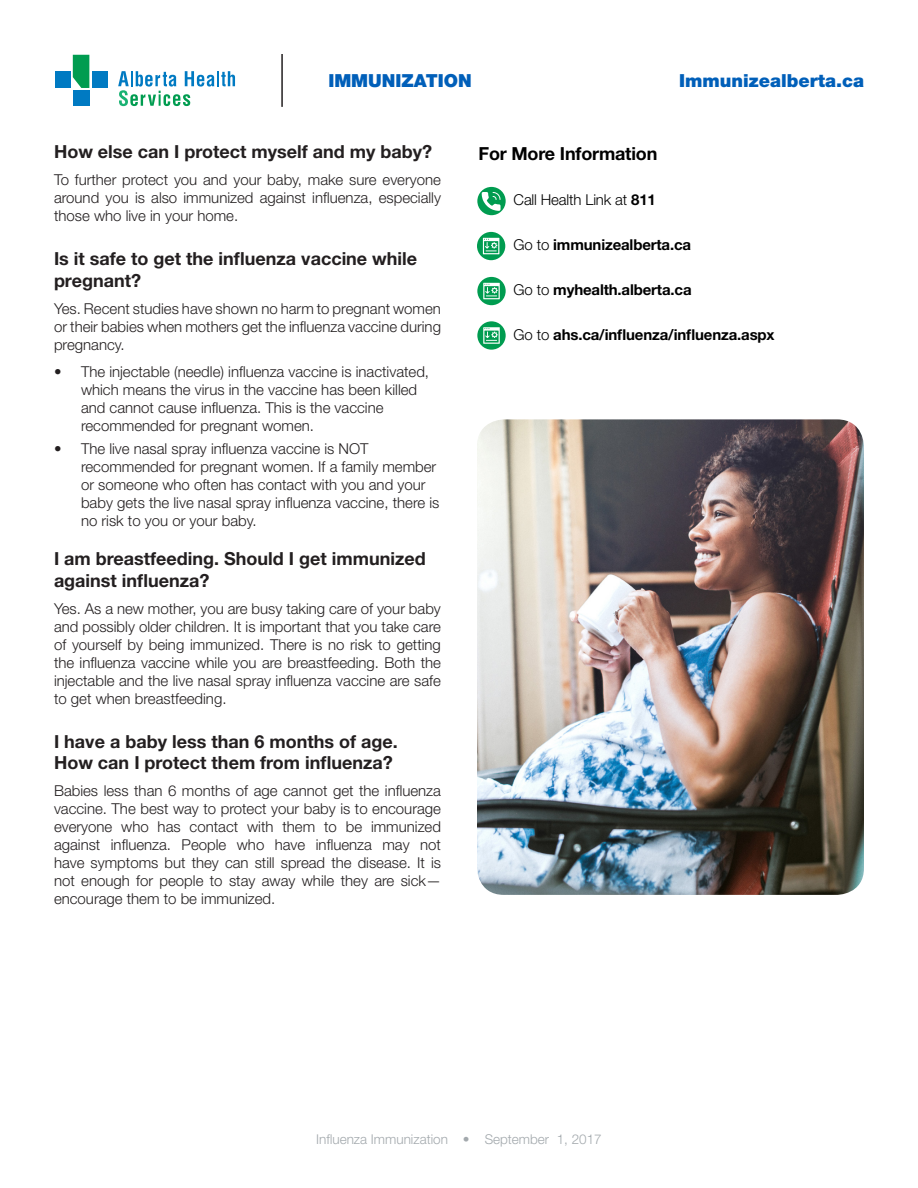
<style>
.page{position:relative;width:918px;height:1188px;background:#fff}
.page>*{position:absolute;margin:0;border:0;box-sizing:border-box;transform-origin:0 0}
.question_header{font:700 18px/21.6px "Helvetica Neue LT Std";color:#231f20}
.t1{font:900 18px "Helvetica Neue LT Std";color:#005fb9}
.Paragraph_Style_1{font:700 18px "Helvetica Neue LT Std";letter-spacing:-.01em;color:#000}
.regular_text{font:300 15px/18px "Helvetica Neue LT Std";color:#231f20;text-align:justify}
.t2{font:700 15px "Helvetica Neue LT Std";letter-spacing:-.01em;color:#000}
.t3{font:300 15px "Helvetica Neue LT Std";letter-spacing:-.01em;color:#000}
.t4{font:300 13.5px "Helvetica Neue LT Std";color:#a3a9ad}
.s1{font-weight:100}
.s2{font-weight:700}
.s3{font-weight:300}
</style>
<div class="page">
<svg style="left:118px;top:71px;width:117px;height:35px"></svg>
<div style="left:55px;top:71px;width:15px;height:17px;background:#007ac2"></div>
<div style="left:92px;top:71px;width:15px;height:17px;background:#007ac2"></div>
<div style="left:73px;top:90px;width:16px;height:16px;background:#007ac2"></div>
<svg style="left:73px;top:55px;width:16px;height:33px"></svg>
<hr style="left:281px;top:54px;width:2px;height:53px;background:#231f20">
<div style="left:477px;top:187px;width:29px;height:28px;background:#009c50;border-radius:50%"></div>
<svg style="left:477px;top:232px;width:28px;height:28px"></svg>
<svg style="left:482px;top:192px;width:19px;height:19px"></svg>
<svg style="left:483px;top:238px;width:16px;height:16px"></svg>
<svg style="left:477px;top:277px;width:29px;height:28px"></svg>
<svg style="left:483px;top:283px;width:17px;height:16px"></svg>
<div style="left:477px;top:321px;width:29px;height:29px;background:#009c50;border-radius:50%"></div>
<svg style="left:483px;top:327px;width:17px;height:17px"></svg>
<img style="left:477px;top:419px;width:387px;height:476px">
<p class="t1" style="left:328px;top:70px;width:145px">IMMUNIZATION</p>
<p class="t1" style="left:679px;top:70px;width:186px">Immunizealberta.ca</p>
<p class="question_header" style="left:54px;top:141px;width:380px">How else can I protect myself and my baby?</p>
<p class="regular_text" style="left:54px;top:171px;width:389px">To further protect you and your baby, make sure everyone around you is also immunized against influenza, especially those who live in your home.</p>
<p class="question_header" style="left:54px;top:248px;width:365px">Is it safe to get the influenza vaccine while pregnant?</p>
<p class="regular_text" style="left:54px;top:299px;width:389px">Yes. Recent studies have shown no harm to pregnant women or their babies when mothers get the influenza vaccine during pregnancy.</p>
<p class="regular_text" style="left:81px;top:362px;width:350px;text-align:left;text-indent:-27px">• The injectable (needle) influenza vaccine is inactivated, which means the virus in the vaccine has been killed and cannot cause influenza. This is the vaccine recommended for pregnant women.</p>
<p class="regular_text" style="left:81px;top:439px;width:360px;text-align:left;text-indent:-27px">• The live nasal spray influenza vaccine is NOT recommended for pregnant women. If a family member or someone who often has contact with you and your baby gets the live nasal spray influenza vaccine, there is no risk to you or your baby.</p>
<p class="question_header" style="left:54px;top:548px;width:373px">I am breastfeeding. Should I get immunized against influenza?</p>
<p class="regular_text" style="left:54px;top:599px;width:388px">Yes. As a new mother, you are busy taking care of your baby and possibly older children. It is important that you take care of yourself by being immunized. There is no risk to getting the influenza vaccine while you are breastfeeding. Both the injectable and the live nasal spray influenza vaccine are safe to get when breastfeeding.</p>
<p class="question_header" style="left:54px;top:730px;width:345px">I have a baby less than 6 months of age.<br>How can I protect them from influenza?</p>
<p class="regular_text" style="left:54px;top:782px;width:389px">Babies less than 6 months of age cannot get the influenza vaccine. The best way to protect your baby is to encourage everyone who has contact with them to be immunized against influenza. People who have influenza may not have symptoms but they can still spread the disease. It is not enough for people to stay away while they are sick— encourage them to be immunized.</p>
<p class="Paragraph_Style_1" style="left:479px;top:143px;width:180px">For More Information</p>
<p class="t3" style="left:479px;top:191px;width:179px"><span class="s1">•</span> Call Health Link at <span class="s2">811</span></p>
<p class="t2" style="left:479px;top:236px;width:214px"><span class="s1">•</span> <span class="s3">Go to</span> immunizealberta.ca</p>
<p class="t2" style="left:479px;top:281px;width:215px"><span class="s1">•</span> <span class="s3">Go to</span> myhealth.alberta.ca</p>
<p class="t2" style="left:479px;top:326px;width:298px"><span class="s1">•</span> <span class="s3">Go to</span> ahs.ca/influenza/influenza.aspx</p>
<p class="t4" style="left:316px;top:1131px;width:287px">Influenza Immunization • September 1, 2017</p>
</div>
